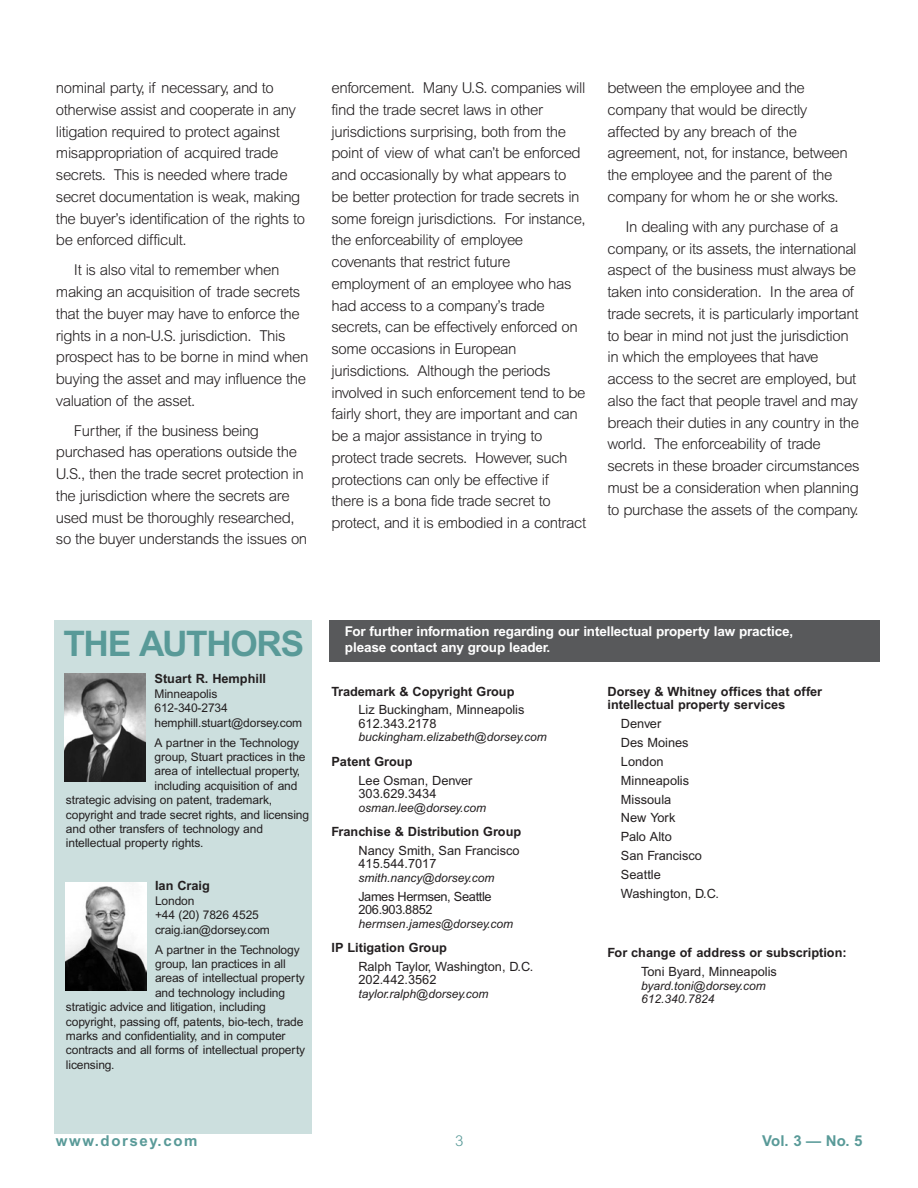
<style>
.page{position:relative;width:918px;height:1188px;background:#fff}
.page>*{position:absolute;margin:0;border:0;box-sizing:border-box;transform-origin:0 0}
.t1{font:700 35.25px "Arial";letter-spacing:-.04em;color:#599a98}
.t2{font:300 15px/21.8px "Arial";letter-spacing:-.03em;color:#231f20}
.t3{font:700 15px "Arial";letter-spacing:.11em;color:#599a98}
.t4{font:300 15px "Arial";color:#599a98}
.t5{font:700 13.5px/16.2px "Arial";letter-spacing:-.01em;color:#fff}
.t6{font:12.75px/18.9px "Arial";color:#231f20}
.t7{font:700 12.75px/13.5px "Arial";color:#231f20}
.t8{font:12.75px/13.5px "Arial";letter-spacing:-.03em;color:#231f20}
.t9{font:12px/14.4px "Arial";letter-spacing:-.01em;color:#231f20}
.t10{font:italic 12px/13.5px "Arial";color:#231f20}
</style>
<div class="page">
<div style="left:54px;top:620px;width:258px;height:514px;background:#ccdfde"></div>
<img style="left:65px;top:674px;width:81px;height:108px">
<img style="left:65px;top:882px;width:81px;height:108px">
<div style="left:330px;top:620px;width:550px;height:41px;background:#58595b"></div>
<p class="t2" style="left:56px;top:79px;width:251px">nominal party, if necessary, and to otherwise assist and cooperate in any litigation required to protect against misappropriation of acquired trade secrets. This is needed where trade secret documentation is weak, making the buyer’s identification of the rights to be enforced difficult.</p>
<p class="t2" style="left:56px;top:261px;width:254px;text-indent:18px">It is also vital to remember when making an acquisition of trade secrets that the buyer may have to enforce the rights in a non-U.S. jurisdiction. This prospect has to be borne in mind when buying the asset and may influence the valuation of the asset.</p>
<p class="t2" style="left:56px;top:421px;width:253px;text-indent:18px">Further, if the business being purchased has operations outside the U.S., then the trade secret protection in the jurisdiction where the secrets are used must be thoroughly researched, so the buyer understands the issues on</p>
<p class="t2" style="left:332px;top:79px;width:256px">enforcement. Many U.S. companies will find the trade secret laws in other jurisdictions surprising, both from the point of view of what can’t be enforced and occasionally by what appears to be better protection for trade secrets in some foreign jurisdictions. For instance, the enforceability of employee covenants that restrict future employment of an employee who has had access to a company’s trade secrets, can be effectively enforced on some occasions in European jurisdictions. Although the periods involved in such enforcement tend to be fairly short, they are important and can be a major assistance in trying to protect trade secrets. However, such protections can only be effective if<br>there is a bona fide trade secret to protect, and it is embodied in a contract</p>
<p class="t2" style="left:608px;top:79px;width:242px">between the employee and the company that would be directly affected by any breach of the agreement, not, for instance, between the employee and the parent of the company for whom he or she works.</p>
<p class="t2" style="left:608px;top:217px;width:254px;text-indent:18px">In dealing with any purchase of a company, or its assets, the international aspect of the business must always be taken into consideration. In the area of trade secrets, it is particularly important to bear in mind not just the jurisdiction in which the employees that have access to the secret are employed, but also the fact that people travel and may breach their duties in any country in the world. The enforceability of trade secrets in these broader circumstances must be a consideration when planning to purchase the assets of the company.</p>
<h1 class="t1" style="left:63px;top:630px;width:242px">THE AUTHORS</h1>
<p class="t7" style="left:155px;top:673px;width:113px">Stuart R. Hemphill</p>
<p class="t9" style="left:155px;top:688px;width:149px">Minneapolis<br>612-340-2734 hemphill.stuart@dorsey.com</p>
<p class="t9" style="left:155px;top:736px;width:146px">A partner in the Technology</p>
<p class="t9" style="left:155px;top:751px;width:153px">group, Stuart practices in the</p>
<p class="t9" style="left:155px;top:765px;width:147px">area of intellectual property,</p>
<p class="t9" style="left:155px;top:780px;width:144px">including acquisition of and</p>
<p class="t9" style="left:66px;top:794px;width:208px">strategic advising on patent, trademark,</p>
<p class="t9" style="left:66px;top:808px;width:245px">copyright and trade secret rights, and licensing</p>
<p class="t9" style="left:66px;top:823px;width:199px">and other transfers of technology and</p>
<p class="t9" style="left:66px;top:837px;width:139px">intellectual property rights.</p>
<p class="t7" style="left:155px;top:880px;width:56px">Ian Craig</p>
<p class="t9" style="left:155px;top:895px;width:116px">London<br>+44 (20) 7826 4525 craig.ian@dorsey.com</p>
<p class="t9" style="left:155px;top:943px;width:146px">A partner in the Technology</p>
<p class="t9" style="left:155px;top:958px;width:132px">group, Ian practices in all</p>
<p class="t9" style="left:155px;top:972px;width:151px">areas of intellectual property</p>
<p class="t9" style="left:155px;top:987px;width:132px">and technology including</p>
<p class="t9" style="left:66px;top:1001px;width:201px">stratigic advice and litigation, including</p>
<p class="t9" style="left:66px;top:1015px;width:239px">copyright, passing off, patents, bio-tech, trade</p>
<p class="t9" style="left:66px;top:1030px;width:221px">marks and confidentiality, and in computer</p>
<p class="t9" style="left:66px;top:1044px;width:241px">contracts and all forms of intellectual property</p>
<p class="t9" style="left:66px;top:1059px;width:50px">licensing.</p>
<p class="t5" style="left:345px;top:625px;width:450px">For further information regarding our intellectual property law practice, please contact any group leader.</p>
<p class="t7" style="left:332px;top:686px;width:185px">Trademark &amp; Copyright Group</p>
<p class="t6" style="left:359px;top:705px;width:168px;line-height:13.5px">Liz Buckingham, Minneapolis<br>612.343.2178</p>
<p class="t10" style="left:358px;top:732px;width:190px">buckingham.elizabeth@dorsey.com</p>
<p class="t7" style="left:332px;top:756px;width:82px">Patent Group</p>
<p class="t6" style="left:359px;top:775px;width:116px;line-height:13.5px">Lee Osman, Denver<br>303.629.3434</p>
<p class="t10" style="left:358px;top:802px;width:129px">osman.lee@dorsey.com</p>
<p class="t7" style="left:332px;top:826px;width:191px">Franchise &amp; Distribution Group</p>
<p class="t6" style="left:359px;top:845px;width:163px;line-height:13.5px">Nancy Smith, San Francisco<br>415.544.7017</p>
<p class="t10" style="left:358px;top:872px;width:138px">smith.nancy@dorsey.com</p>
<p class="t8" style="left:358px;top:891px;width:135px">James Hermsen, Seattle<br>206.903.8852</p>
<p class="t10" style="left:358px;top:918px;width:156px">hermsen.james@dorsey.com</p>
<p class="t7" style="left:332px;top:942px;width:117px">IP Litigation Group</p>
<p class="t6" style="left:358px;top:961px;width:176px;line-height:13.5px">Ralph Taylor, Washington, D.C.<br>202.442.3562</p>
<p class="t10" style="left:358px;top:988px;width:131px">taylor.ralph@dorsey.com</p>
<p class="t7" style="left:608px;top:686px;width:216px">Dorsey &amp; Whitney offices that offer intellectual property services</p>
<p class="t6" style="left:621px;top:715px;width:100px">Denver<br>Des Moines<br>London<br>Minneapolis<br>Missoula<br>New York<br>Palo Alto<br>San Francisco<br>Seattle<br>Washington, D.C.</p>
<p class="t7" style="left:607px;top:948px;width:241px">For change of address or subscription:</p>
<p class="t6" style="left:641px;top:964px;width:137px">Toni Byard, Minneapolis</p>
<p class="t10" style="left:641px;top:980px;width:126px">byard.toni@dorsey.com<br>612.340.7824</p>
<p class="t3" style="left:56px;top:1136px;width:143px">www.dorsey.com</p>
<p class="t4" style="left:455px;top:1136px;width:10px">3</p>
<p class="t3" style="left:762px;top:1136px;width:102px">Vol. 3 — No. 5</p>
</div>
